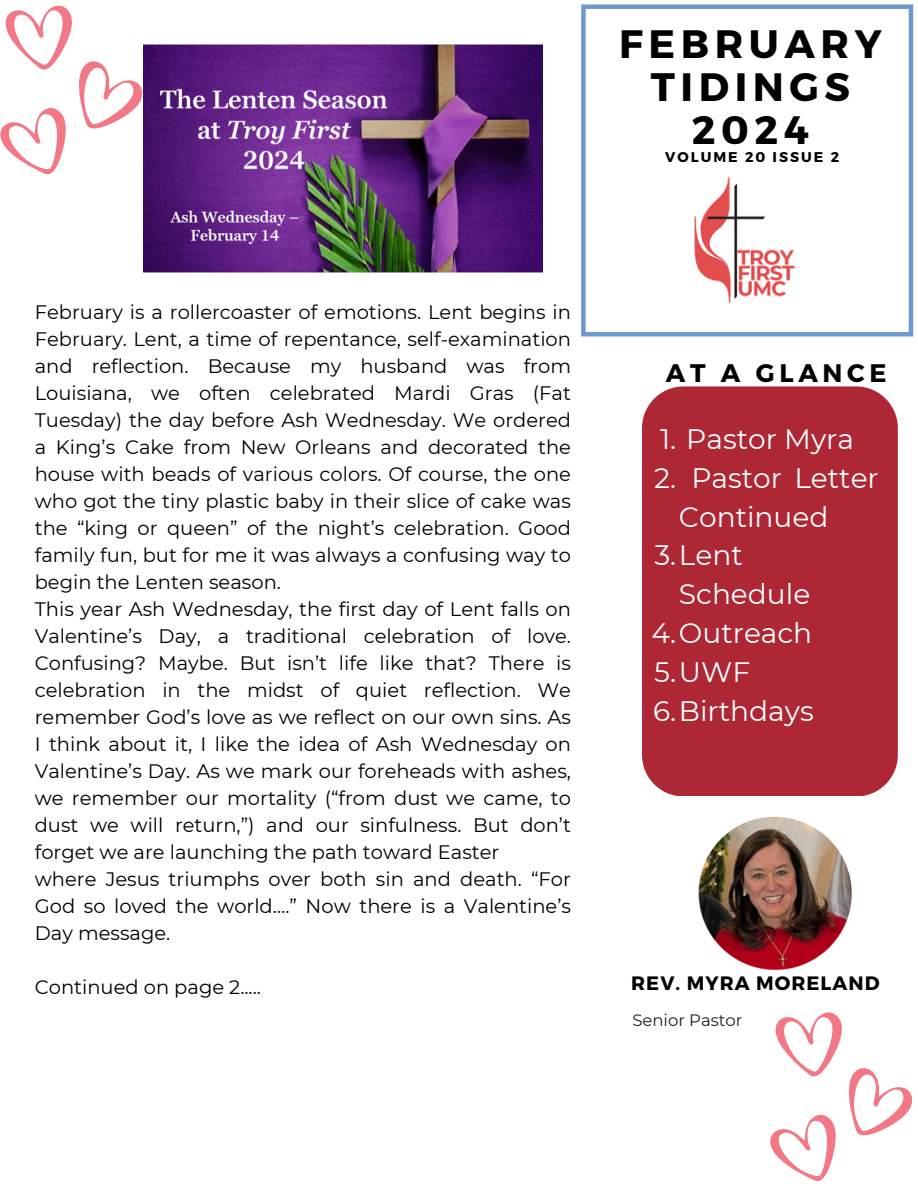
<style>
.page{position:relative;width:918px;height:1188px;background:#fff}
.page>*{position:absolute;margin:0;border:0;box-sizing:border-box;transform-origin:0 0}
.t1{font:700 39.6px/42.8px "Montserrat";letter-spacing:.14em;color:#000;text-align:center}
.t2{font:28.05px/39px "Montserrat";color:#fff}
.t3{font:700 25.35px "Montserrat";letter-spacing:.185em;color:#000}
.t4{font:19.5px/27px "Montserrat";color:#000}
.t5{font:700 19.35px "Montserrat";letter-spacing:.055em;color:#000}
.t6{font:16.5px "Montserrat";color:#231f20}
.t7{font:700 14.1px "Montserrat";letter-spacing:.14em;color:#000}
</style>
<div class="page">
<svg style="left:0;top:5px;width:143px;height:169px"></svg>
<div style="left:642px;top:386px;width:256px;height:410px;background:#ae2735"></div>
<img style="left:697px;top:817px;width:155px;height:155px;border-radius:50%">
<svg style="left:581px;top:4px;width:332px;height:332px"></svg>
<svg style="left:770px;top:1012px;width:143px;height:169px"></svg>
<img style="left:143px;top:44px;width:400px;height:228px">
<p class="t1" style="left:619px;top:21px;width:264px">FEBRUARY<br>TIDINGS</p>
<p class="t1" style="left:692px;top:106px;width:119px">2024</p>
<p class="t7" style="left:665px;top:148px;width:175px">VOLUME 20 ISSUE 2</p>
<p class="t4" style="left:35px;top:299px;width:538px">February is a rollercoaster of emotions. Lent begins in February. Lent, a time of repentance, self-examination and reflection. Because my husband was from Louisiana, we often celebrated Mardi Gras (Fat Tuesday) the day before Ash Wednesday. We ordered a King’s Cake from New Orleans and decorated the house with beads of various colors. Of course, the one who got the tiny plastic baby in their slice of cake was the “king or queen” of the night’s celebration. Good family fun, but for me it was always a confusing way to begin the Lenten season.<br>This year Ash Wednesday, the first day of Lent falls on Valentine’s Day, a traditional celebration of love.<br>Confusing? Maybe. But isn’t life like that? There is celebration in the midst of quiet reflection. We remember God’s love as we reflect on our own sins. As I think about it, I like the idea of Ash Wednesday on Valentine’s Day. As we mark our foreheads with ashes, we remember our mortality (“from dust we came, to dust we will return,”) and our sinfulness. But don’t forget we are launching the path toward Easter<br>where Jesus triumphs over both sin and death. “For God so loved the world….” Now there is a Valentine’s Day message.</p>
<p class="t4" style="left:35px;top:974px;width:228px">Continued on page 2.....</p>
<h1 class="t3" style="left:666px;top:356px;width:222px">AT A GLANCE</h1>
<p class="t2" style="left:660px;top:419px;width:196px">1. Pastor Myra</p>
<p class="t2" style="left:679px;top:458px;width:201px;text-indent:12px">Pastor Letter<br>Continued</p>
<h2 class="t2" style="left:654px;top:458px;width:23px">2.</h2>
<p class="t2" style="left:679px;top:536px;width:133px;text-indent:-25px">3.Lent<br>Schedule</p>
<p class="t2" style="left:652px;top:614px;width:162px">4.Outreach</p>
<p class="t2" style="left:654px;top:653px;width:97px">5.UWF</p>
<p class="t2" style="left:653px;top:692px;width:162px">6.Birthdays</p>
<p class="t5" style="left:631px;top:971px;width:250px">REV. MYRA MORELAND</p>
<h4 class="t6" style="left:632px;top:1011px;width:112px">Senior Pastor</h4>
</div>
